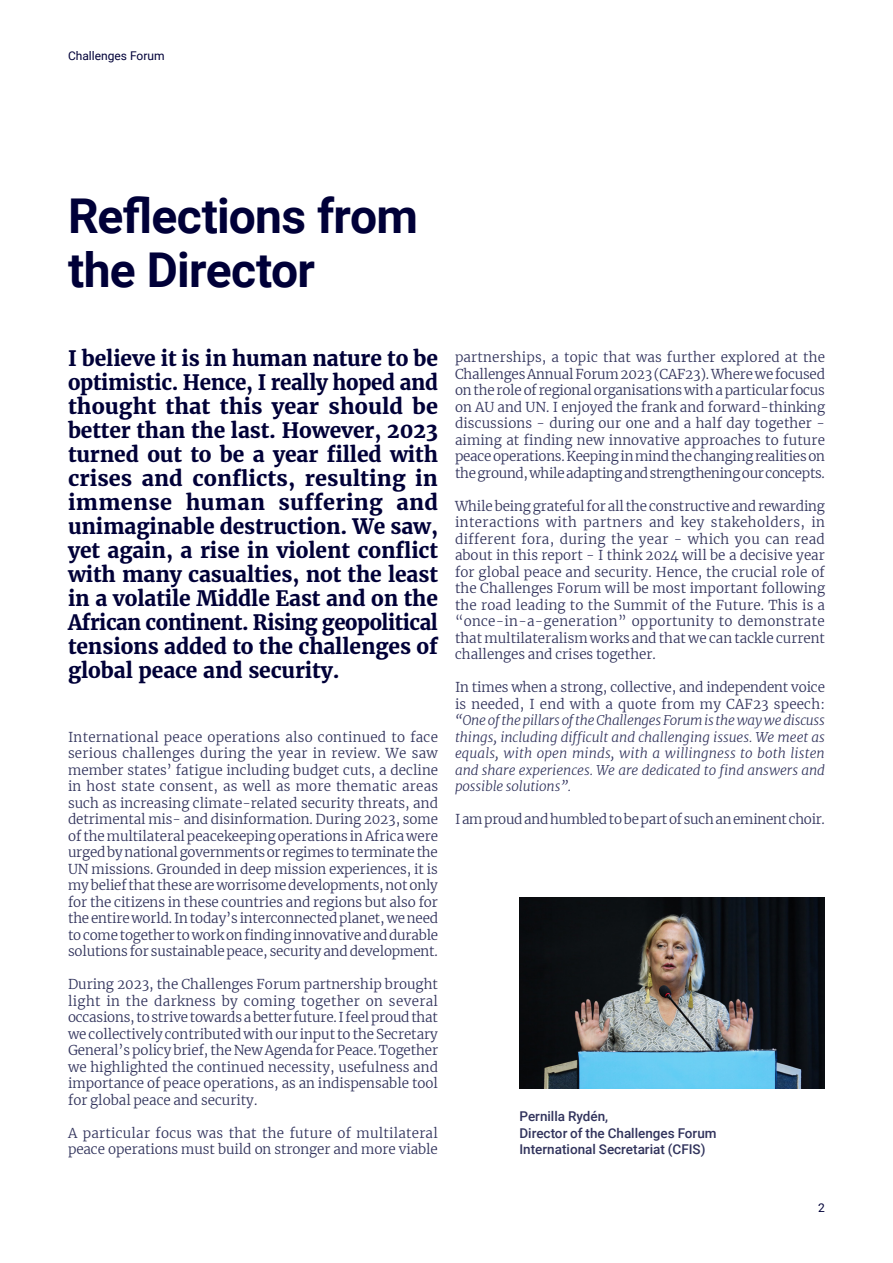
<style>
.page{position:relative;width:893px;height:1263px;background:#fff}
.page>*{position:absolute;margin:0;border:0;box-sizing:border-box;transform-origin:0 0}
.t1{font:700 48px/54px "Roboto";letter-spacing:-.015em;color:#000038}
.Preamble{font:700 21px/24px "Merriweather";letter-spacing:-.005em;color:#000038;text-align:justify}
.Body{font:300 13.5px/16.5px "Merriweather";letter-spacing:-.005em;color:#31335c;text-align:justify}
.Body-2{font:italic 300 13.5px/16.5px "Merriweather";letter-spacing:-.01em;color:#31335c;text-align:justify}
.Information{font:500 13.5px/16.5px "Roboto";color:#31335c}
.Paginering{font:12px "Roboto";color:#000038}
.s1{font-style:normal}
</style>
<div class="page">
<img style="left:519px;top:897px;width:306px;height:191px">
<p class="Paginering" style="left:68px;top:47px;width:98px">Challenges Forum</p>
<h1 class="t1" style="left:68px;top:187px;width:352px">Reflections from the Director</h1>
<p class="Preamble" style="left:68px;top:347px;width:371px">I believe it is in human nature to be optimistic. Hence, I really hoped and thought that this year should be better than the last. However, 2023 turned out to be a year filled with crises and conflicts, resulting in immense human suffering and unimaginable destruction. We saw, yet again, a rise in violent conflict with many casualties, not the least in a volatile Middle East and on the African continent. Rising geopolitical tensions added to the challenges of global peace and security.</p>
<p class="Body" style="left:68px;top:728px;width:372px">International peace operations also continued to face serious challenges during the year in review. We saw member states’ fatigue including budget cuts, a decline in host state consent, as well as more thematic areas such as increasing climate-related security threats, and detrimental mis- and disinformation. During 2023, some of the multilateral peacekeeping operations in Africa were urged by national governments or regimes to terminate the UN missions. Grounded in deep mission experiences, it is my belief that these are worrisome developments, not only for the citizens in these countries and regions but also for the entire world. In today’s interconnected planet, we need to come together to work on finding innovative and durable solutions for sustainable peace, security and development.</p>
<p class="Body" style="left:68px;top:975px;width:372px">During 2023, the Challenges Forum partnership brought light in the darkness by coming together on several occasions, to strive towards a better future. I feel proud that we collectively contributed with our input to the Secretary General’s policy brief, the New Agenda for Peace. Together we highlighted the continued necessity, usefulness and importance of peace operations, as an indispensable tool for global peace and security.</p>
<p class="Body" style="left:68px;top:1124px;width:371px">A particular focus was that the future of multilateral peace operations must build on stronger and more viable</p>
<p class="Body" style="left:455px;top:348px;width:372px">partnerships, a topic that was further explored at the Challenges Annual Forum 2023 (CAF23). Where we focused on the role of regional organisations with a particular focus on AU and UN. I enjoyed the frank and forward-thinking discussions - during our one and a half day together - aiming at finding new innovative approaches to future peace operations. Keeping in mind the changing realities on the ground, while adapting and strengthening our concepts.</p>
<p class="Body" style="left:455px;top:497px;width:372px">While being grateful for all the constructive and rewarding interactions with partners and key stakeholders, in different fora, during the year - which you can read about in this report - I think 2024 will be a decisive year for global peace and security. Hence, the crucial role of the Challenges Forum will be most important following the road leading to the Summit of the Future. This is a “once-in-a-generation” opportunity to demonstrate that multilateralism works and that we can tackle current challenges and crises together.</p>
<p class="Body-2" style="left:455px;top:679px;width:372px"><span class="s1">In times when a strong, collective, and independent voice is needed, I end with a quote from my CAF23 speech: </span>“One of the pillars of the Challenges Forum is the way we discuss things, including difficult and challenging issues. We meet as equals, with open minds, with a willingness to both listen and share experiences. We are dedicated to find answers and possible solutions”.</p>
<p class="Body" style="left:455px;top:810px;width:371px">I am proud and humbled to be part of such an eminent choir.</p>
<p class="Information" style="left:519px;top:1107px;width:199px">Pernilla Rydén,<br>Director of the Challenges Forum<br>International Secretariat (CFIS)</p>
<p class="Paginering" style="left:818px;top:1199px;width:8px">2</p>
</div>
